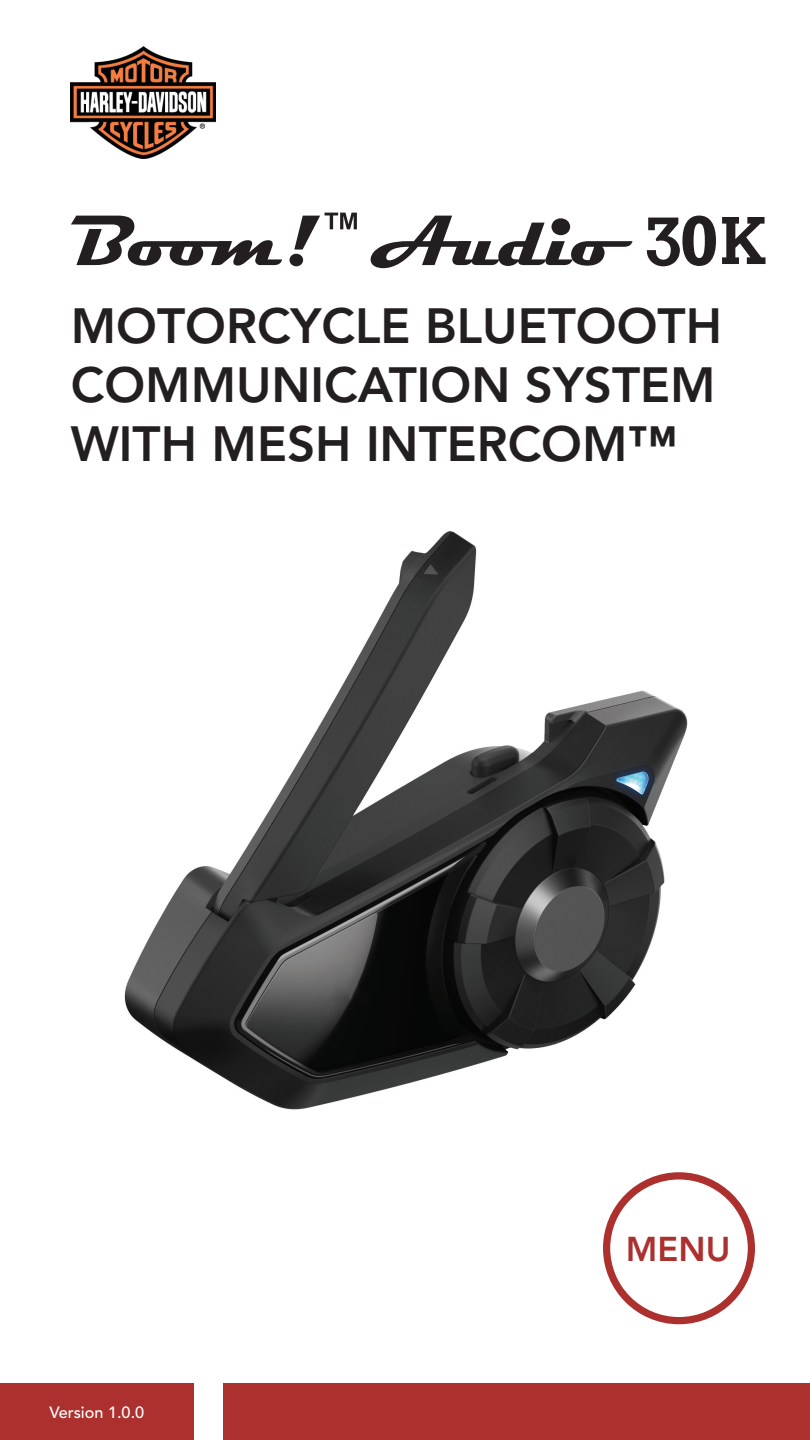
<style>
.page{position:relative;width:810px;height:1440px;background:#fff}
.page>*{position:absolute;margin:0;border:0;box-sizing:border-box;transform-origin:0 0}
.t1{font:800 49px/58.9px "Avenir LT Std";color:#231f20}
.t2{font:800 34.25px "Avenir LT Std";color:#ac312e}
.t3{font:500 16.25px "Avenir LT Std";color:#fff}
</style>
<div class="page">
<div style="left:223px;top:1383px;width:587px;height:57px;background:#ac312e"></div>
<div style="left:0;top:1383px;width:194px;height:57px;background:#ac312e"></div>
<img style="left:124px;top:531px;width:564px;height:579px">
<svg style="left:603px;top:1172px;width:152px;height:152px"></svg>
<img style="left:71px;top:46px;width:145px;height:113px">
<svg style="left:71px;top:216px;width:211px;height:50px"></svg>
<svg style="left:290px;top:213px;width:67px;height:53px"></svg>
<svg style="left:371px;top:216px;width:262px;height:52px"></svg>
<svg style="left:647px;top:216px;width:69px;height:50px"></svg>
<svg style="left:722px;top:217px;width:44px;height:47px"></svg>
<p class="t1" style="left:71px;top:297px;width:653px">MOTORCYCLE BLUETOOTH<br>COMM UNICATION SYSTEM<br>WITH MESH INTERCOM ™</p>
<p class="t3" style="left:49px;top:1403px;width:96px">Version 1.0.0</p>
<p class="t2" style="left:626px;top:1229px;width:56px">MENU</p>
</div>
